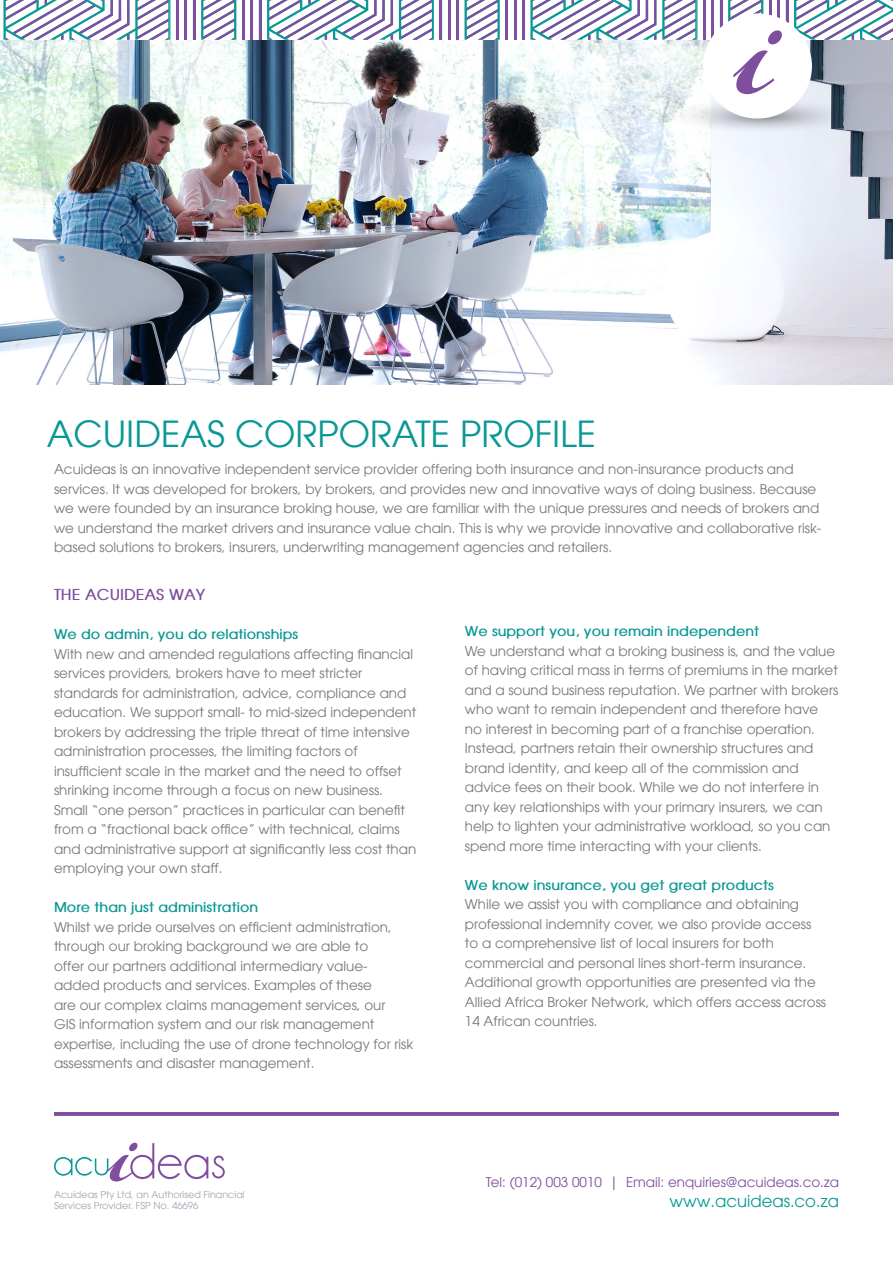
<style>
.page{position:relative;width:893px;height:1263px;background:#fff}
.page>*{position:absolute;margin:0;border:0;box-sizing:border-box;transform-origin:0 0}
.t1{font:36px "Avant Garde LT";color:#0a9894}
.t2{font:16.5px "Avant Garde LT";color:#0a9894}
.t3{font:700 15px "Avant Garde";color:#7f4e9f}
.t4{font:13.5px/19.5px "Avant Garde LT";color:#76777a}
.t5{font:700 13.5px "Avant Garde";color:#0a9894}
.t6{font:13.5px "Avant Garde LT";color:#7f4e9f}
.t7{font:9.6px/11.4px "Avant Garde LT";color:#9ca5b0}
</style>
<div class="page">
<img style="left:1px;top:40px;width:892px;height:345px">
<hr style="left:54px;top:1112px;width:785px;height:4px;background:#7f4e9f">
<svg style="left:54px;top:1142px;width:171px;height:40px"></svg>
<img style="left:661px;top:99px;width:188px;height:35px">
<div style="left:703px;top:13px;width:109px;height:106px;background:#fff;border-radius:50%"></div>
<svg style="left:3px;top:0;width:890px;height:95px"></svg>
<p class="t1" style="left:47px;top:412px;width:551px">ACUIDEAS CORPORATE PROFILE</p>
<p class="t4" style="left:54px;top:459px;width:769px">Acuideas is an innovative independent service provider offering both insurance and non-insurance products and services. It was developed for brokers, by brokers, and provides new and innovative ways of doing business. Because we were founded by an insurance broking house, we are familiar with the unique pressures and needs of brokers and we understand the market drivers and insurance value chain. This is why we provide innovative and collaborative risk&shy;based solutions to brokers, insurers, underwriting management agencies and retailers.</p>
<p class="t3" style="left:54px;top:585px;width:153px">THE ACUIDEAS WAY</p>
<p class="t5" style="left:54px;top:626px;width:246px">We do admin, you do relationships</p>
<p class="t4" style="left:54px;top:644px;width:364px">With new and amended regulations affecting financial services providers, brokers have to meet stricter standards for administration, advice, compliance and education. We support small- to mid-sized independent brokers by addressing the triple threat of time intensive administration processes, the limiting factors of insufficient scale in the market and the need to offset shrinking income through a focus on new business.<br>Small “one person” practices in particular can benefit from a “fractional back office” with technical, claims and administrative support at significantly less cost than employing your own staff.</p>
<p class="t5" style="left:54px;top:899px;width:206px">More than just administration</p>
<p class="t4" style="left:54px;top:917px;width:361px">Whilst we pride ourselves on efficient administration, through our broking background we are able to<br>offer our partners additional intermediary value&shy;added products and services. Examples of these<br>are our complex claims management services, our<br>GIS information system and our risk management expertise, including the use of drone technology for risk assessments and disaster management.</p>
<p class="t7" style="left:54px;top:1188px;width:192px">Acuideas Pty Ltd, an Authorised Financial<br>Services Provider. FSP No. 46696</p>
<p class="t5" style="left:465px;top:623px;width:296px">We support you, you remain independent</p>
<p class="t4" style="left:465px;top:641px;width:375px">We understand what a broking business is, and the value of having critical mass in terms of premiums in the market and a sound business reputation. We partner with brokers who want to remain independent and therefore have no interest in becoming part of a franchise operation.<br>Instead, partners retain their ownership structures and brand identity, and keep all of the commission and advice fees on their book. While we do not interfere in any key relationships with your primary insurers, we can help to lighten your administrative workload, so you can spend more time interacting with your clients.</p>
<p class="t5" style="left:465px;top:876px;width:311px">We know insurance, you get great products</p>
<p class="t4" style="left:465px;top:894px;width:363px">While we assist you with compliance and obtaining professional indemnity cover, we also provide access to a comprehensive list of local insurers for both commercial and personal lines short-term insurance.<br>Additional growth opportunities are presented via the Allied Africa Broker Network, which offers access across 14 African countries.</p>
<p class="t6" style="left:486px;top:1174px;width:355px">Tel: (012) 003 0010 | Email: enquiries@acuideas.co.za</p>
<p class="t2" style="left:669px;top:1191px;width:171px">www.acuideas.co.za</p>
</div>
